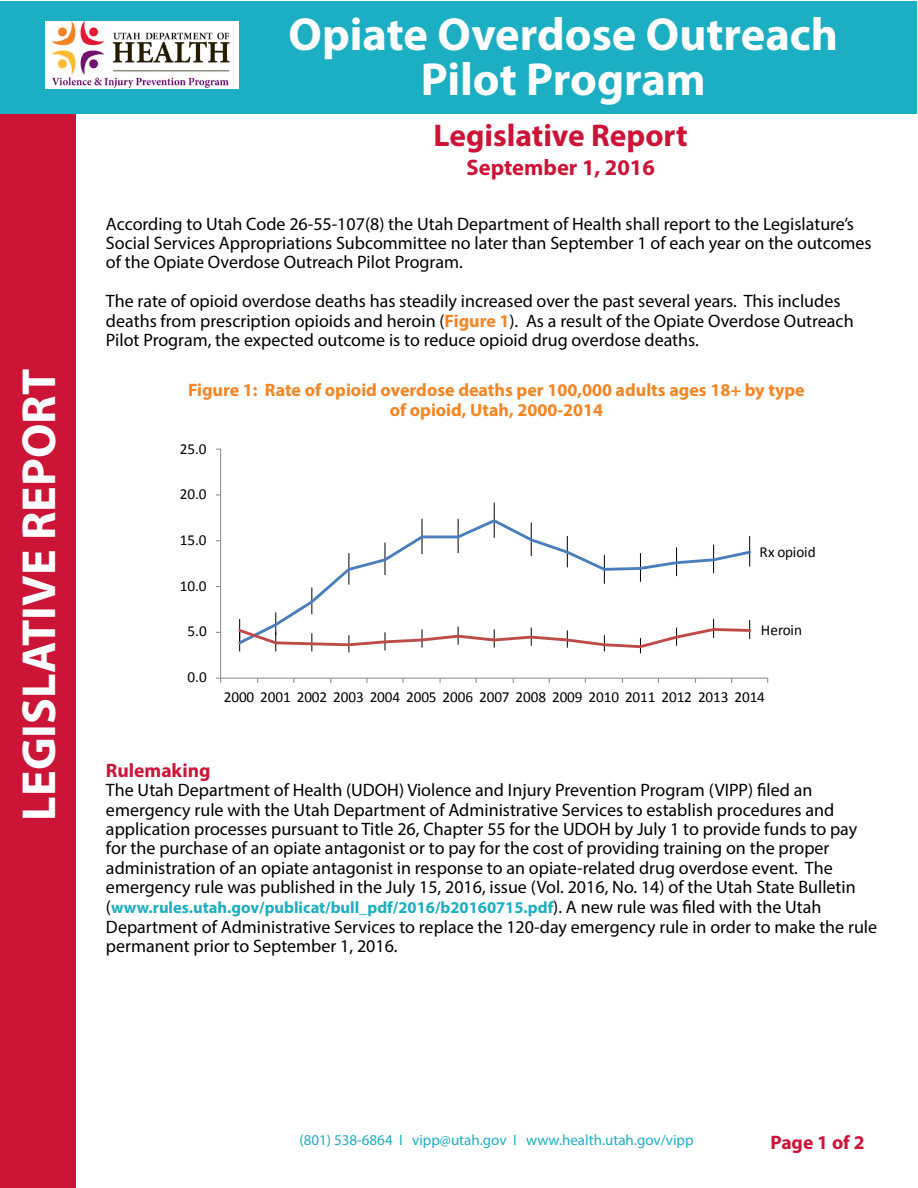
<style>
.page{position:relative;width:918px;height:1188px;background:#fff}
.page>*{position:absolute;margin:0;border:0;box-sizing:border-box;transform-origin:0 0}
.t1{font:700 48px "Myriad Pro";color:#fff}
.t2{font:700 46.5px/45px "Myriad Pro";color:#fff;text-align:center}
.t3{font:700 31.5px "Myriad Pro";color:#cc1436}
.t4{font:700 22.5px "Myriad Pro";color:#cc1436}
.t5{font:700 19.5px "Myriad Pro";color:#cc1436}
.t6{font:18px/19.5px "Myriad Pro";color:#000}
.t7{font:700 18px/19.5px "Myriad Pro";color:#f58423;text-align:center}
.t8{font:700 16.5px "Myriad Pro";color:#1caec2}
.t9{font:15.3px "Calibri";letter-spacing:-.005em;color:#000}
.t10{font:15px "Myriad Pro";color:#1caec2}
.s1{font-weight:700;color:#f58423}
.s2{font-weight:400;font-size:18px;color:#000}
</style>
<div class="page">
<div style="left:0;top:1px;width:916px;height:113px;background:#1caec2"></div>
<img style="left:45px;top:21px;width:194px;height:67px">
<div style="left:0;top:115px;width:75px;height:1073px;background:#cc1436"></div>
<hr style="left:220px;top:449px;width:1px;height:229px;background:#868686">
<hr style="left:221px;top:678px;width:547px;height:1px;background:#868686">
<svg style="left:238px;top:503px;width:513px;height:150px"></svg>
<h1 class="t1" style="left:8px;top:821px;width:453px;rotate:-90deg">LEGISLATIVE REPORT</h1>
<h2 class="t2" style="left:289px;top:11px;width:551px">Opiate Overdose Outreach<br>Pilot Program</h2>
<h3 class="t3" style="left:434px;top:115px;width:256px">Legislative Report</h3>
<p class="t4" style="left:467px;top:152px;width:190px">September 1, 2016</p>
<p class="t6" style="left:106px;top:213px;width:767px">According to Utah Code 26-55-107(8) the Utah Department of Health shall report to the Legislature’s<br>Social Services Appropriations Subcommittee no later than September 1 of each year on the outcomes of the Opiate Overdose Outreach Pilot Program.</p>
<p class="t6" style="left:106px;top:291px;width:749px">The rate of opioid overdose deaths has steadily increased over the past several years. This includes deaths from prescription opioids and heroin (<span class="s1">Figure 1</span>). As a result of the Opiate Overdose Outreach<br>Pilot Program, the expected outcome is to reduce opioid drug overdose deaths.</p>
<p class="t7" style="left:188px;top:380px;width:618px">Figure 1: Rate of opioid overdose deaths per 100,000 adults ages 18+ by type of opioid, Utah, 2000-2014</p>
<p class="t9" style="left:180px;top:439px;width:28px">25.0</p>
<p class="t9" style="left:180px;top:485px;width:28px">20.0</p>
<p class="t9" style="left:180px;top:530px;width:28px">15.0</p>
<p class="t9" style="left:180px;top:576px;width:28px">10.0</p>
<p class="t9" style="left:188px;top:622px;width:21px">5.0</p>
<p class="t9" style="left:188px;top:667px;width:21px">0.0</p>
<p class="t9" style="left:760px;top:542px;width:58px">Rx opioid</p>
<p class="t9" style="left:761px;top:620px;width:43px">Heroin</p>
<p class="t9" style="left:224px;top:687px;width:543px">2000 2001 2002 2003 2004 2005 2006 2007 2008 2009 2010 2011 2012 2013 2014</p>
<p class="t5" style="left:106px;top:757px;width:106px">Rulemaking</p>
<p class="t6" style="left:106px;top:780px;width:753px">The Utah Department of Health (UDOH) Violence and Injury Prevention Program (VIPP) filed an emergency rule with the Utah Department of Administrative Services to establish procedures and application processes pursuant to Title 26, Chapter 55 for the UDOH by July 1 to provide funds to pay for the purchase of an opiate antagonist or to pay for the cost of providing training on the proper administration of an opiate antagonist in response to an opiate-related drug overdose event. The emergency rule was published in the July 15, 2016, issue (Vol. 2016, No. 14) of the Utah State Bulletin</p>
<p class="t8" style="left:106px;top:897px;width:717px"><span class="s2">(</span>www.rules.utah.gov/publicat/bull_pdf/2016/b20160715.pdf<span class="s2">). A new rule was filed with the Utah</span></p>
<p class="t6" style="left:106px;top:916px;width:773px">Department of Administrative Services to replace the 120-day emergency rule in order to make the rule permanent prior to September 1, 2016.</p>
<p class="t10" style="left:299px;top:1131px;width:396px">(801) 538-6864 I vipp@utah.gov I www.health.utah.gov/vipp</p>
<p class="t5" style="left:770px;top:1129px;width:96px">Page 1 of 2</p>
</div>
